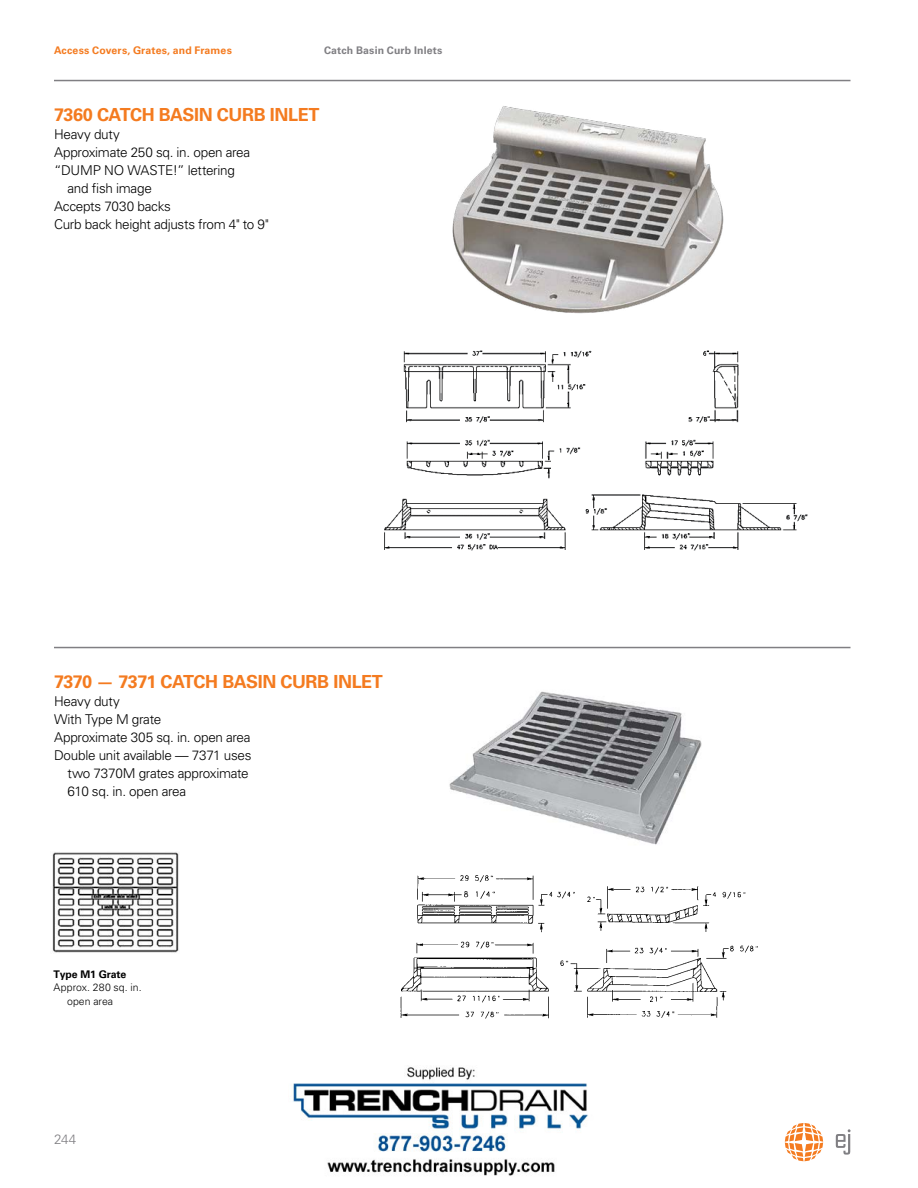
<style>
.page{position:relative;width:918px;height:1188px;background:#fff}
.page>*{position:absolute;margin:0;border:0;box-sizing:border-box;transform-origin:0 0}
.t1{font:700 18px "Univers LT Pro 65";letter-spacing:-.025em;color:#f47b20}
.t2{font:300 13.5px "Univers LT Pro 45";letter-spacing:-.02em;color:#000}
.t3{font:300 13.5px "Univers LT Pro 45";color:#807f83}
.t4{font:700 10.5px "Univers LT Pro 65";letter-spacing:.015em;color:#f47b20}
.t5{font:300 10.5px/13.5px "Univers LT Pro 45";letter-spacing:.005em;color:#000}
.t6{font:700 10.5px "Univers LT Pro 65";letter-spacing:.015em;color:#807f83}
.t7{font:700 10.5px "Univers LT Pro 65";letter-spacing:-.01em;color:#000}
</style>
<div class="page">
<hr style="left:54px;top:80px;width:796px;height:1px;background:#807f83">
<img style="left:449px;top:691px;width:253px;height:154px">
<img style="left:400px;top:875px;width:358px;height:144px">
<hr style="left:54px;top:647px;width:796px;height:1px;background:#807f83">
<img style="left:52px;top:852px;width:127px;height:101px">
<img style="left:452px;top:106px;width:272px;height:208px">
<img style="left:384px;top:350px;width:424px;height:201px">
<svg style="left:836px;top:1129px;width:15px;height:26px"></svg>
<svg style="left:785px;top:1123px;width:38px;height:38px"></svg>
<img style="left:293px;top:1067px;width:295px;height:109px">
<p class="t4" style="left:54px;top:44px;width:179px">Access Covers, Grates, and Frames</p>
<p class="t6" style="left:324px;top:44px;width:120px">Catch Basin Curb Inlets</p>
<h1 class="t1" style="left:54px;top:104px;width:267px">7360 CATCH BASIN CURB INLET</h1>
<p class="t2" style="left:54px;top:126px;width:67px">Heavy duty</p>
<p class="t2" style="left:54px;top:144px;width:198px">Approximate 250 sq. in. open area</p>
<p class="t2" style="left:54px;top:162px;width:182px">“DUMP NO WASTE!” lettering</p>
<p class="t2" style="left:68px;top:180px;width:86px">and fish image</p>
<p class="t2" style="left:54px;top:198px;width:118px">Accepts 7030 backs</p>
<p class="t2" style="left:54px;top:216px;width:216px">Curb back height adjusts from 4" to 9"</p>
<h1 class="t1" style="left:54px;top:671px;width:330px">7370 — 7371 CATCH BASIN CURB INLET</h1>
<p class="t2" style="left:54px;top:693px;width:67px">Heavy duty</p>
<p class="t2" style="left:54px;top:711px;width:109px">With Type M grate</p>
<p class="t2" style="left:54px;top:729px;width:198px">Approximate 305 sq. in. open area</p>
<p class="t2" style="left:54px;top:747px;width:199px">Double unit available — 7371 uses</p>
<p class="t2" style="left:68px;top:765px;width:183px">two 7370M grates approximate</p>
<p class="t2" style="left:68px;top:783px;width:120px">610 sq. in. open area</p>
<p class="t7" style="left:54px;top:968px;width:74px">Type M1 Grate</p>
<p class="t5" style="left:67px;top:981px;width:76px;text-indent:-14px">Approx. 280 sq. in. open area</p>
<p class="t3" style="left:54px;top:1131px;width:24px">244</p>
</div>
